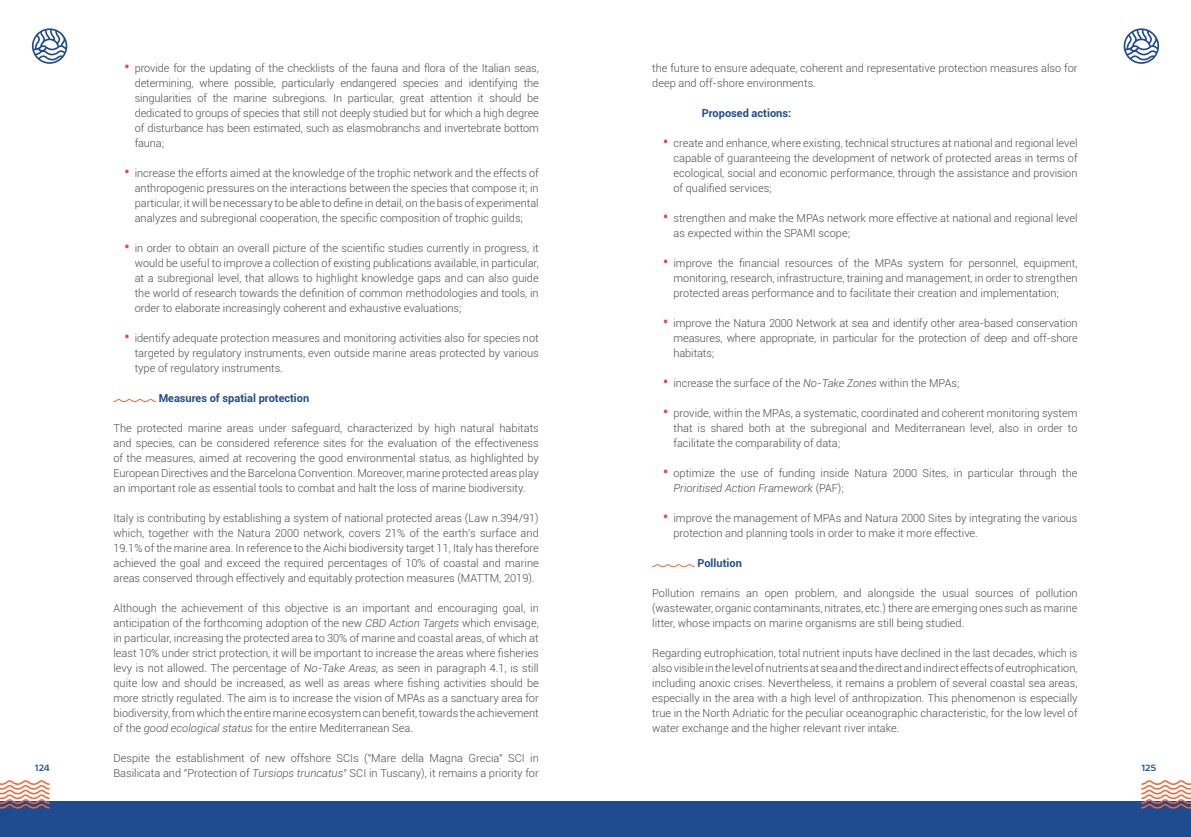
<style>
.page{position:relative;width:1191px;height:837px;background:#fff}
.page>*{position:absolute;margin:0;border:0;box-sizing:border-box;transform-origin:0 0}
.t1{font:300 11px/15px "Roboto";color:#4e4b4c;text-align:justify}
.t2{font:700 11px "Roboto";color:#1f4c90}
.t3{font:700 9px "Ko Ho";color:#1f4c90}
.s1{font-size:18px;color:#f24145}
.s2{font-style:italic}
</style>
<div class="page">
<div style="left:0;top:801px;width:1191px;height:35px;background:#1f4c90"></div>
<svg style="left:1141px;top:780px;width:50px;height:28px"></svg>
<svg style="left:0;top:780px;width:50px;height:28px"></svg>
<svg style="left:32px;top:28px;width:35px;height:36px"></svg>
<svg style="left:1123px;top:28px;width:36px;height:36px"></svg>
<svg style="left:113px;top:399px;width:43px;height:3px"></svg>
<svg style="left:652px;top:564px;width:42px;height:3px"></svg>
<p class="t1" style="left:135px;top:60px;width:406px;text-indent:-11px"><span class="s1">•</span> provide for the updating of the checklists of the fauna and flora of the Italian seas, determining, where possible, particularly endangered species and identifying the singularities of the marine subregions. In particular, great attention it should be dedicated to groups of species that still not deeply studied but for which a high degree of disturbance has been estimated, such as elasmobranchs and invertebrate bottom fauna;</p>
<p class="t1" style="left:135px;top:165px;width:405px;text-indent:-11px"><span class="s1">•</span> increase the efforts aimed at the knowledge of the trophic network and the effects of anthropogenic pressures on the interactions between the species that compose it; in particular, it will be necessary to be able to define in detail, on the basis of experimental analyzes and subregional cooperation, the specific composition of trophic guilds;</p>
<p class="t1" style="left:135px;top:240px;width:405px;text-indent:-11px"><span class="s1">•</span> in order to obtain an overall picture of the scientific studies currently in progress, it would be useful to improve a collection of existing publications available, in particular, at a subregional level, that allows to highlight knowledge gaps and can also guide the world of research towards the definition of common methodologies and tools, in order to elaborate increasingly coherent and exhaustive evaluations;</p>
<p class="t1" style="left:135px;top:330px;width:405px;text-indent:-11px"><span class="s1">•</span> identify adequate protection measures and monitoring activities also for species not targeted by regulatory instruments, even outside marine areas protected by various type of regulatory instruments.</p>
<p class="t2" style="left:159px;top:390px;width:152px">Measures of spatial protection</p>
<p class="t1" style="left:113px;top:420px;width:427px">The protected marine areas under safeguard, characterized by high natural habitats and species, can be considered reference sites for the evaluation of the effectiveness of the measures, aimed at recovering the good environmental status, as highlighted by European Directives and the Barcelona Convention. Moreover, marine protected areas play an important role as essential tools to combat and halt the loss of marine biodiversity.</p>
<p class="t1" style="left:113px;top:510px;width:427px">Italy is contributing by establishing a system of national protected areas (Law n.394/91) which, together with the Natura 2000 network, covers 21% of the earth's surface and 19.1% of the marine area. In reference to the Aichi biodiversity target 11, Italy has therefore achieved the goal and exceed the required percentages of 10% of coastal and marine areas conserved through effectively and equitably protection measures (MATTM, 2019).</p>
<p class="t1" style="left:113px;top:600px;width:427px">Although the achievement of this objective is an important and encouraging goal, in anticipation of the forthcoming adoption of the new <span class="s2">CBD Action Targets</span> which envisage, in particular, increasing the protected area to 30% of marine and coastal areas, of which at least 10% under strict protection, it will be important to increase the areas where fisheries levy is not allowed. The percentage of <span class="s2">No-Take Areas,</span> as seen in paragraph 4.1, is still quite low and should be increased, as well as areas where fishing activities should be more strictly regulated. The aim is to increase the vision of MPAs as a sanctuary area for biodiversity,from which the entire marine ecosystem can benefit,towards the achievement of the <span class="s2">good ecological status</span> for the entire Mediterranean Sea.</p>
<p class="t1" style="left:113px;top:750px;width:427px">Despite the establishment of new offshore SCIs ("Mare della Magna Grecia" SCI in<br>Basilicata and "Protection of <span class="s2">Tursiops truncatus</span>" SCI in Tuscany), it remains a priority for</p>
<p class="t1" style="left:652px;top:60px;width:427px">the future to ensure adequate, coherent and representative protection measures also for deep and off-shore environments.</p>
<p class="t2" style="left:702px;top:105px;width:91px">Proposed actions:</p>
<p class="t1" style="left:673px;top:135px;width:405px;text-indent:-11px"><span class="s1">•</span> create and enhance, where existing, technical structures at national and regional level capable of guaranteeing the development of network of protected areas in terms of ecological, social and economic performance, through the assistance and provision of qualified services;</p>
<p class="t1" style="left:673px;top:210px;width:405px;text-indent:-11px"><span class="s1">•</span> strengthen and make the MPAs network more effective at national and regional level as expected within the SPAMI scope;</p>
<p class="t1" style="left:673px;top:255px;width:405px;text-indent:-11px"><span class="s1">•</span> improve the financial resources of the MPAs system for personnel, equipment, monitoring, research, infrastructure, training and management, in order to strengthen protected areas performance and to facilitate their creation and implementation;</p>
<p class="t1" style="left:673px;top:315px;width:406px;text-indent:-11px"><span class="s1">•</span> improve the Natura 2000 Network at sea and identify other area-based conservation measures, where appropriate, in particular for the protection of deep and off-shore habitats;</p>
<p class="t1" style="left:663px;top:375px;width:298px"><span class="s1">•</span> increase the surface of the <span class="s2">No-Take Zones</span> within the MPAs;</p>
<p class="t1" style="left:673px;top:405px;width:405px;text-indent:-11px"><span class="s1">•</span> provide, within the MPAs, a systematic, coordinated and coherent monitoring system that is shared both at the subregional and Mediterranean level, also in order to facilitate the comparability of data;</p>
<p class="t1" style="left:673px;top:465px;width:405px;text-indent:-11px"><span class="s1">•</span> optimize the use of funding inside Natura 2000 Sites, in particular through the<br><span class="s2">Prioritised Action Framework</span> (PAF);</p>
<p class="t1" style="left:673px;top:510px;width:405px;text-indent:-11px"><span class="s1">•</span> improve the management of MPAs and Natura 2000 Sites by integrating the various protection and planning tools in order to make it more effective.</p>
<p class="t2" style="left:697px;top:555px;width:46px">Pollution</p>
<p class="t1" style="left:652px;top:585px;width:427px">Pollution remains an open problem, and alongside the usual sources of pollution (wastewater, organic contaminants, nitrates, etc.) there are emerging ones such as marine litter, whose impacts on marine organisms are still being studied.</p>
<p class="t1" style="left:652px;top:645px;width:427px">Regarding eutrophication, total nutrient inputs have declined in the last decades, which is also visible in the level of nutrients at sea and the direct and indirect effects of eutrophication, including anoxic crises. Nevertheless, it remains a problem of several coastal sea areas, especially in the area with a high level of anthropization. This phenomenon is especially true in the North Adriatic for the peculiar oceanographic characteristic, for the low level of water exchange and the higher relevant river intake.</p>
<p class="t3" style="left:35px;top:759px;width:16px">124</p>
<p class="t3" style="left:1141px;top:759px;width:16px">125</p>
</div>
